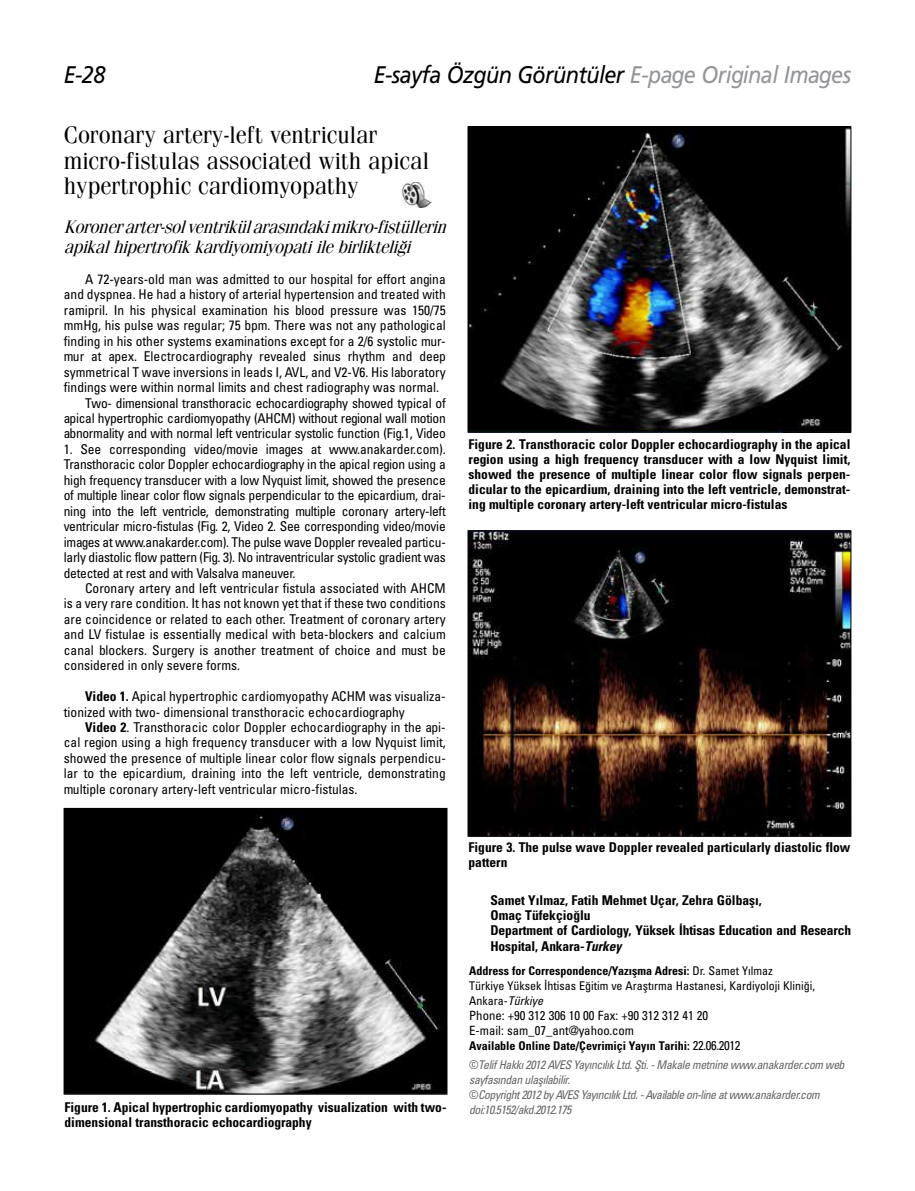
<style>
.page{position:relative;width:915px;height:1191px;background:#fff}
.page>*{position:absolute;margin:0;border:0;box-sizing:border-box;transform-origin:0 0}
.t1{font:24px/25.5px "Fenice Tr";color:#000}
.t2{font:24px "Frutiger Italic Tr";letter-spacing:-.025em;color:#000;scale:.9 1}
.t3{font:italic 18px/19.5px "Fenice Tr";color:#000}
.t4{font:13.5px/15.5px "Univers Condensed Tr";color:#000;text-align:justify}
.t5{font:13.5px/15px "Univers Cond Bd Tr";color:#000}
.t6{font:13.5px "Univers Condensed Tr";letter-spacing:-.02em;color:#000}
.t7{font:12.75px/15px "Univers Condensed Tr";color:#000}
.t8{font:12px/15px "Univers Cond Ita Tr";letter-spacing:-.04em;color:#636466}
.t9{font:12px "Univers Cond Bd Tr";color:#000}
.t10{font:12px/15px "Univers Condensed Tr";color:#000}
.s1{color:#939598}
.s2{font-family:"Univers Cond Bd Tr"}
.s3{font-family:"Univers Cond Bd Ita Tr"}
.s4{font-family:"Univers Condensed Tr"}
.s5{font-family:"Univers Cond Ita Tr"}
.s6{font-family:"Univers Condensed Tr";font-size:12.75px}
</style>
<div class="page">
<img style="left:401px;top:183px;width:30px;height:24px">
<img style="left:66px;top:810px;width:379px;height:282px">
<div style="left:64px;top:808px;width:383px;height:286px;border:1px solid #000"></div>
<img style="left:469px;top:128px;width:379px;height:302px">
<div style="left:467px;top:126px;width:383px;height:306px;border:1px solid #000"></div>
<img style="left:469px;top:532px;width:379px;height:302px">
<div style="left:467px;top:530px;width:383px;height:306px;border:1px solid #000"></div>
<h1 class="t2" style="left:64px;top:61px;width:48px">E-28</h1>
<h1 class="t2" style="left:373px;top:61px;width:532px">E-sayfa Özgün Görüntüler <span class="s1">E-page Original Images</span></h1>
<h1 class="t1" style="left:64px;top:122px;width:366px">Coronary artery-left ventricular micro-fistulas associated with apical hypertrophic cardiomyopathy</h1>
<h2 class="t3" style="left:64px;top:217px;width:389px">Koronerarter-solventrikülarasındakimikro-fistüllerin apikalhipertrofikkardiyomiyopatiilebirlikteliği</h2>
<p class="t4" style="left:85px;top:271px;width:362px">A 72-years-old man was admitted to our hospital for effort angina</p>
<p class="t4" style="left:64px;top:286px;width:383px">and dyspnea. He had a history of arterial hypertension and treated with</p>
<p class="t4" style="left:64px;top:302px;width:383px">ramipril. In his physical examination his blood pressure was 150/75</p>
<p class="t4" style="left:64px;top:317px;width:383px">mmHg, his pulse was regular; 75 bpm. There was not any pathological</p>
<p class="t4" style="left:64px;top:333px;width:383px">finding in his other systems examinations except for a 2/6 systolic mur-</p>
<p class="t4" style="left:64px;top:348px;width:383px">mur at apex. Electrocardiography revealed sinus rhythm and deep</p>
<p class="t4" style="left:64px;top:364px;width:383px">symmetrical T wave inversions in leads I, AVL, and V2-V6. His laboratory</p>
<p class="t4" style="left:64px;top:379px;width:377px">findings were within normal limits and chest radiography was normal.</p>
<p class="t6" style="left:85px;top:394px;width:362px">Two- dimensional transthoracic echocardiography showed typical of</p>
<p class="t6" style="left:64px;top:410px;width:383px">apical hypertrophic cardiomyopathy (AHCM) without regional wall motion</p>
<p class="t6" style="left:64px;top:425px;width:383px">abnormality and with normal left ventricular systolic function (Fig.1, Video</p>
<p class="t4" style="left:64px;top:441px;width:383px">1. See corresponding video/movie images at www.anakarder.com).<br>Transthoracic color Doppler echocardiography in the apical region using a high frequency transducer with a low Nyquist limit, showed the presence of multiple linear color flow signals perpendicular to the epicardium, drai&shy;ning into the left ventricle, demonstrating multiple coronary artery-left ventricular micro-fistulas (Fig. 2, Video 2. See corresponding video/movie images at www.anakarder.com). The pulse wave Doppler revealed particu&shy;larly diastolic flow pattern (Fig. 3). No intraventricular systolic gradient was detected at rest and with Valsalva maneuver.</p>
<p class="t4" style="left:64px;top:580px;width:383px;text-indent:21px">Coronary artery and left ventricular fistula associated with AHCM is a very rare condition. It has not known yet that if these two conditions are coincidence or related to each other. Treatment of coronary artery and LV fistulae is essentially medical with beta-blockers and calcium canal blockers. Surgery is another treatment of choice and must be considered in only severe forms.</p>
<p class="t4" style="left:64px;top:688px;width:383px;text-indent:21px"><span class="s2">Video 1.</span> Apical hypertrophic cardiomyopathy ACHM was visualiza&shy;tionized with two- dimensional transthoracic echocardiography</p>
<p class="t4" style="left:64px;top:719px;width:383px;text-indent:21px"><span class="s2">Video 2</span>. Transthoracic color Doppler echocardiography in the api&shy;cal region using a high frequency transducer with a low Nyquist limit, showed the presence of multiple linear color flow signals perpendicu&shy;lar to the epicardium, draining into the left ventricle, demonstrating multiple coronary artery-left ventricular micro-fistulas.</p>
<p class="t5" style="left:468px;top:437px;width:383px;text-align:justify">Figure 2. Transthoracic color Doppler echocardiography in the apical region using a high frequency transducer with a low Nyquist limit, showed the presence of multiple linear color flow signals perpen&shy;dicular to the epicardium, draining into the left ventricle, demonstrat&shy;ing multiple coronary artery-left ventricular micro-fistulas</p>
<p class="t5" style="left:468px;top:839px;width:383px">Figure 3. The pulse wave Doppler revealed particularly diastolic flow pattern</p>
<p class="t5" style="left:490px;top:892px;width:362px">Samet Yılmaz, Fatih Mehmet Uçar, Zehra Gölbaşı,<br>Omaç Tüfekçioğlu<br>Department of Cardiology, Yüksek İhtisas Education and Research Hospital, Ankara-<span class="s3">Turkey</span></p>
<p class="t9" style="left:469px;top:963px;width:305px">Address for Correspondence/Yaz›şma Adresi: <span class="s4">Dr. Samet Yılmaz</span></p>
<p class="t10" style="left:469px;top:977px;width:347px">Türkiye Yüksek İhtisas Eğitim ve Araştırma Hastanesi, Kardiyoloji Kliniği,<br>Ankara-<span class="s5">Türkiye</span></p>
<p class="t7" style="left:469px;top:1007px;width:240px">Phone: +90 312 306 10 00 Fax: +90 312 312 41 20<br>E-mail: sam_07_ant@yahoo.com</p>
<p class="t9" style="left:469px;top:1038px;width:272px">Available Online Date/Çevrimiçi Yayın Tarihi: <span class="s6">22.06.2012</span></p>
<p class="t8" style="left:469px;top:1057px;width:377px"><span class="s4">©</span>Telif Hakk› 2012 AVES Yay›nc›l›k Ltd. Şti. - Makale metnine www.anakarder.com web sayfas›ndan ulaş›labilir.<br><span class="s4">©</span>Copyright 2012 by AVES Yay›nc›l›k Ltd. - Available on-line at www.anakarder.com</p>
<p class="t5" style="left:64px;top:1099px;width:383px">Figure 1. Apical hypertrophic cardiomyopathy visualization with two-</p>
<p class="t8" style="left:469px;top:1102px;width:104px">doi:10.5152/akd.2012.175</p>
<p class="t5" style="left:64px;top:1114px;width:248px">dimensional transthoracic echocardiography</p>
</div>
